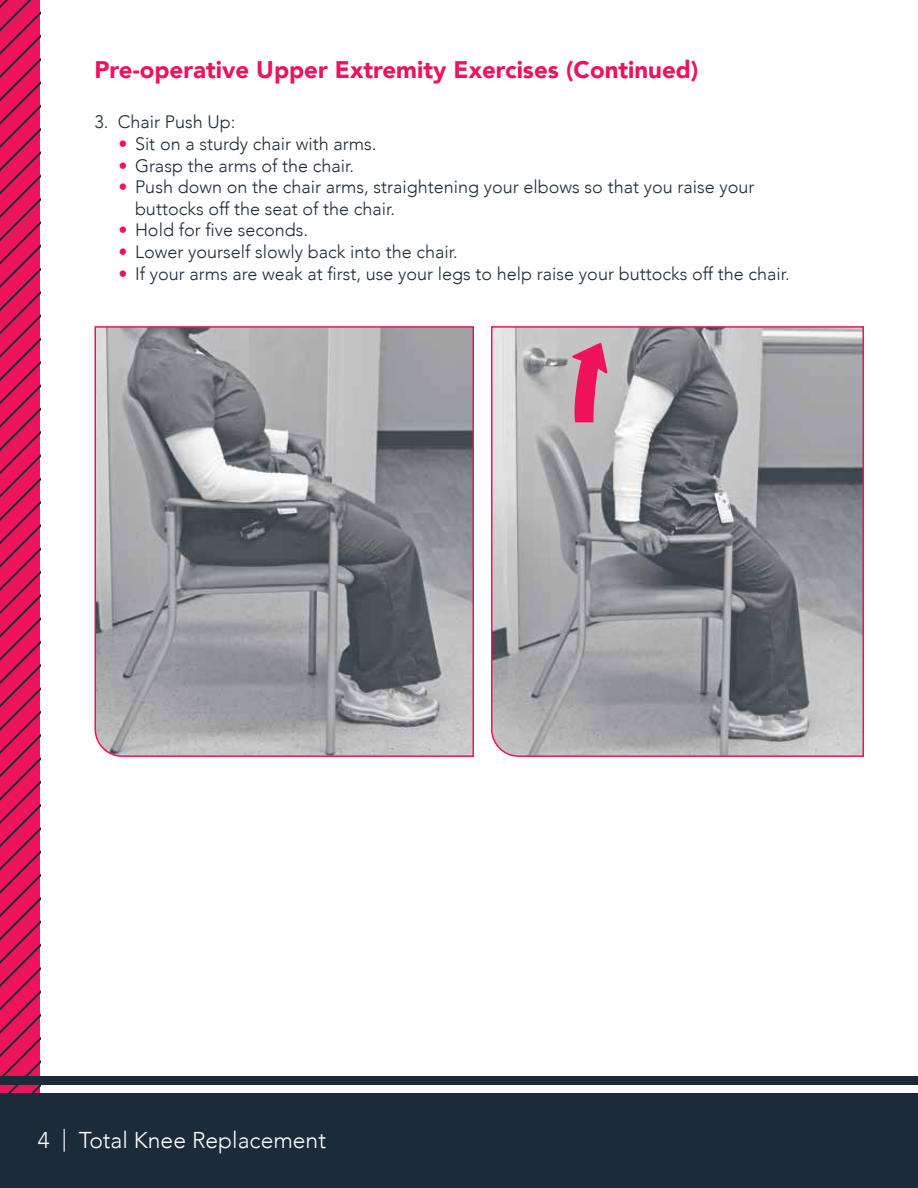
<style>
.page{position:relative;width:918px;height:1188px;background:#fff}
.page>*{position:absolute;margin:0;border:0;box-sizing:border-box;transform-origin:0 0}
.t1{font:900 24px "Avenir";color:#ed145b}
.t2{font:300 22.95px "Avenir";color:#fff}
.t3{font:300 18px/21.6px "Avenir";color:#1c2b39}
.s1{color:#ed145b}
</style>
<div class="page">
<svg style="left:0;top:0;width:40px;height:1093px;background:#d31656"></svg>
<div style="left:0;top:1093px;width:918px;height:95px;background:#1c2b39"></div>
<div style="left:0;top:1076px;width:918px;height:9px;background:#1c2b39"></div>
<svg style="left:94px;top:326px;width:380px;height:431px;background:#9a959b"></svg>
<svg style="left:491px;top:326px;width:373px;height:431px;background:#9c9b9f"></svg>
<svg style="left:572px;top:343px;width:35px;height:79px;background:#d95c85"></svg>
<h1 class="t1" style="left:94px;top:49px;width:605px">Pre-operative Upper Extremity Exercises (Continued)</h1>
<p class="t3" style="left:94px;top:111px;width:143px">3. Chair Push Up:</p>
<p class="t3" style="left:118px;top:133px;width:259px"><span class="s1">•</span> Sit on a sturdy chair with arms.</p>
<p class="t3" style="left:118px;top:155px;width:237px"><span class="s1">•</span> Grasp the arms of the chair.</p>
<p class="t3" style="left:135px;top:176px;width:621px;text-indent:-17px"><span class="s1">•</span> Push down on the chair arms, straightening your elbows so that you raise your buttocks off the seat of the chair.</p>
<p class="t3" style="left:118px;top:219px;width:191px"><span class="s1">•</span> Hold for five seconds.</p>
<p class="t3" style="left:118px;top:241px;width:341px"><span class="s1">•</span> Lower yourself slowly back into the chair.</p>
<p class="t3" style="left:118px;top:263px;width:673px"><span class="s1">•</span> If your arms are weak at first, use your legs to help raise your buttocks off the chair.</p>
<p class="t2" style="left:38px;top:1127px;width:289px">4 | Total Knee Replacement</p>
</div>
